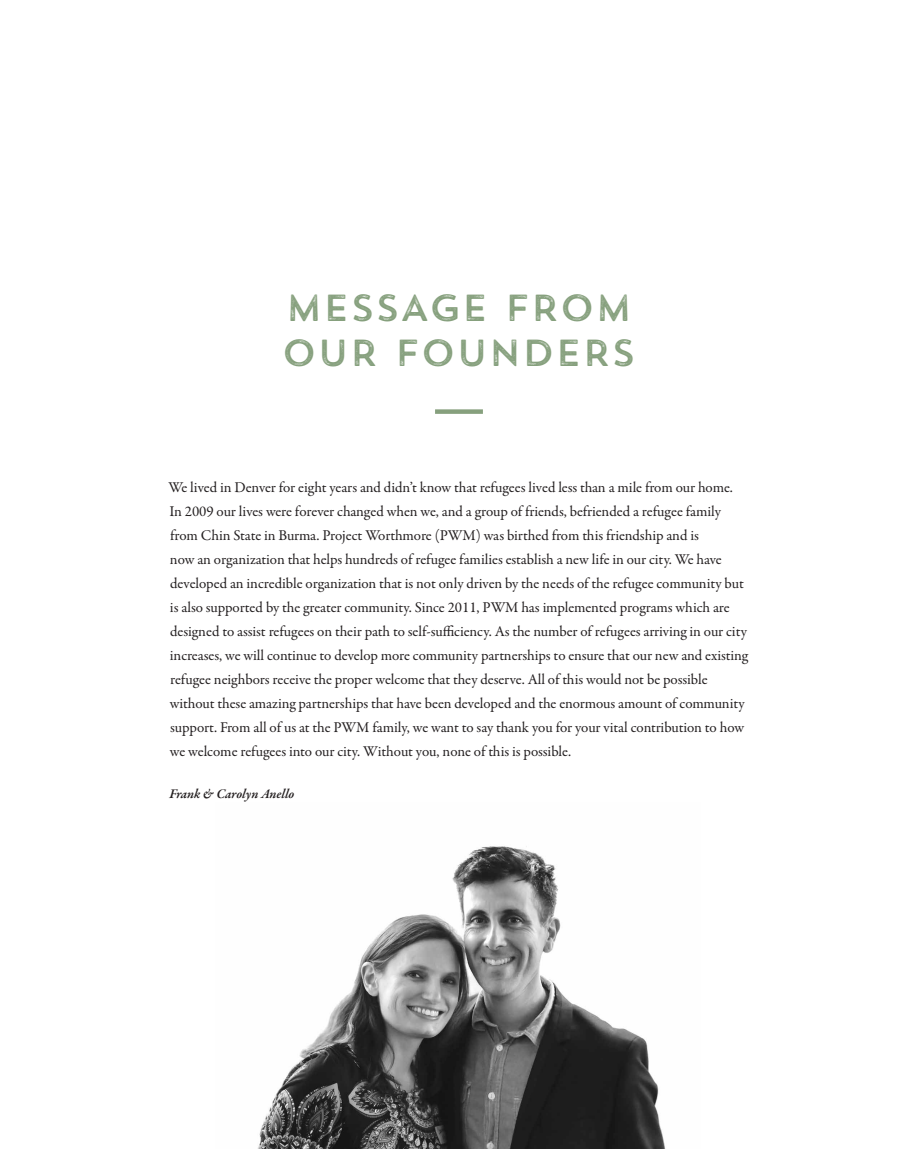
<style>
.page{position:relative;width:918px;height:1149px;background:#fff}
.page>*{position:absolute;margin:0;border:0;box-sizing:border-box;transform-origin:0 0}
.Heading_One{font:37.5px/45px "Trend Rh Sans One";color:#86a07d}
.Body_Text{font:15px/24px "Garamond Premr Pro";letter-spacing:-.005em;color:#231f20}
.Body_Text-2{font:italic 600 13.5px "Garamond Premr Pro";letter-spacing:-.005em;color:#231f20}
</style>
<div class="page">
<img style="left:258px;top:846px;width:407px;height:302px">
<div style="left:435px;top:409px;width:48px;height:5px;background:#86a07d"></div>
<p class="Heading_One" style="left:282px;top:284px;width:356px">MESSAGE FROM<br>OUR FOUNDERS</p>
<p class="Body_Text" style="left:169px;top:475px;width:581px">We lived in Denver for eight years and didn’t know that refugees lived less than a mile from our home.<br>In 2009 our lives were forever changed when we, and a group of friends, befriended a refugee family from Chin State in Burma. Project Worthmore (PWM) was birthed from this friendship and is<br>now an organization that helps hundreds of refugee families establish a new life in our city. We have developed an incredible organization that is not only driven by the needs of the refugee community but is also supported by the greater community. Since 2011, PWM has implemented programs which are designed to assist refugees on their path to self-sufficiency. As the number of refugees arriving in our city increases, we will continue to develop more community partnerships to ensure that our new and existing refugee neighbors receive the proper welcome that they deserve. All of this would not be possible without these amazing partnerships that have been developed and the enormous amount of community support. From all of us at the PWM family, we want to say thank you for your vital contribution to how we welcome refugees into our city. Without you, none of this is possible.</p>
<p class="Body_Text-2" style="left:169px;top:785px;width:127px">Frank &amp; Carolyn Anello</p>
</div>
